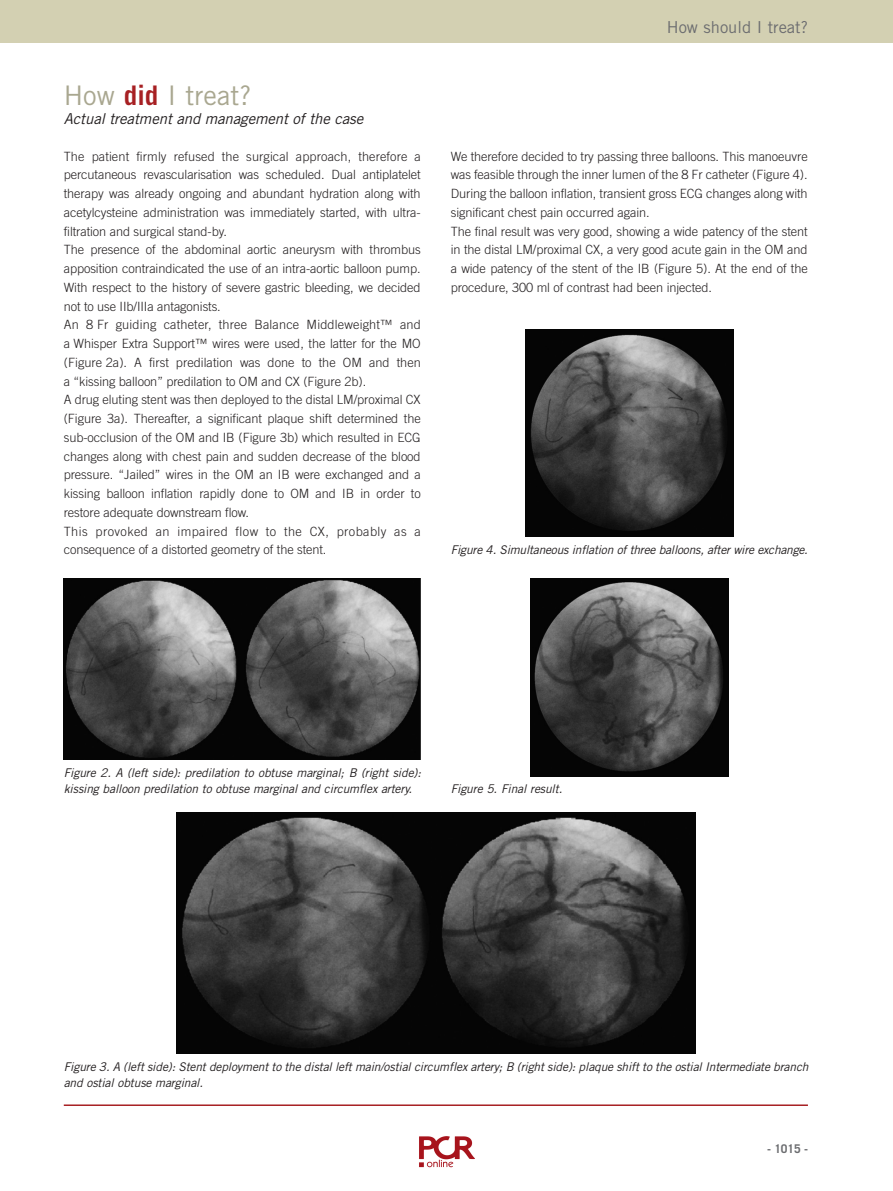
<style>
.page{position:relative;width:893px;height:1191px;background:#fff}
.page>*{position:absolute;margin:0;border:0;box-sizing:border-box;transform-origin:0 0}
.t1{font:27px "Trade Gothic LT Std";color:#a9a790}
.t2{font:16.5px "Trade Gothic LT Std";color:#6c6d70}
.t3{font:italic 15px "Trade Gothic LT Std";letter-spacing:-.005em;color:#231f20}
.t4{font:300 12.75px/18.8px "Trade Gothic LT Std";letter-spacing:-.005em;color:#231f20}
.t5{font:italic 12px/16.5px "Trade Gothic LT Std";letter-spacing:-.01em;color:#231f20}
.t6{font:700 12px "Trade Gothic LT Std";color:#6c6d70}
.s1{font-weight:700;color:#a72023}
</style>
<div class="page">
<img style="left:419px;top:1136px;width:56px;height:32px">
<div style="left:0;top:0;width:893px;height:43px;background:#d3d0b2"></div>
<img style="left:64px;top:578px;width:357px;height:181px">
<img style="left:177px;top:812px;width:518px;height:241px">
<hr style="left:64px;top:1104px;width:744px;height:2px;background:#a72023">
<img style="left:525px;top:329px;width:208px;height:208px">
<img style="left:530px;top:579px;width:198px;height:197px">
<h1 class="t1" style="left:64px;top:79px;width:189px">How <span class="s1">did</span> I treat?</h1>
<p class="t3" style="left:64px;top:113px;width:301px">Actual treatment and management of the case</p>
<p class="t4" style="left:64px;top:147px;width:359px">The patient firmly refused the surgical approach, therefore a percutaneous revascularisation was scheduled. Dual antiplatelet therapy was already ongoing and abundant hydration along with acetylcysteine administration was immediately started, with ultra&shy;filtration and surgical stand-by.<br>The presence of the abdominal aortic aneurysm with thrombus apposition contraindicated the use of an intra-aortic balloon pump.<br>With respect to the history of severe gastric bleeding, we decided not to use IIb/IIIa antagonists.<br>An 8 Fr guiding catheter, three Balance Middleweight™ and a Whisper Extra Support™ wires were used, the latter for the MO (Figure 2a). A first predilation was done to the OM and then a “kissing balloon” predilation to OM and CX (Figure 2b).<br>A drug eluting stent was then deployed to the distal LM/proximal CX (Figure 3a). Thereafter, a significant plaque shift determined the sub-occlusion of the OM and IB (Figure 3b) which resulted in ECG changes along with chest pain and sudden decrease of the blood pressure. “Jailed” wires in the OM an IB were exchanged and a kissing balloon inflation rapidly done to OM and IB in order to restore adequate downstream flow.<br>This provoked an impaired flow to the CX, probably as a consequence of a distorted geometry of the stent.</p>
<p class="t2" style="left:667px;top:18px;width:143px">How should I treat?</p>
<p class="t4" style="left:451px;top:147px;width:359px">We therefore decided to try passing three balloons. This manoeuvre was feasible through the inner lumen of the 8 Fr catheter (Figure 4).<br>During the balloon inflation, transient gross ECG changes along with significant chest pain occurred again.<br>The final result was very good, showing a wide patency of the stent in the distal LM/proximal CX, a very good acute gain in the OM and a wide patency of the stent of the IB (Figure 5). At the end of the procedure, 300 ml of contrast had been injected.</p>
<p class="t5" style="left:451px;top:542px;width:359px">Figure 4. Simultaneous inflation of three balloons, after wire exchange.</p>
<p class="t5" style="left:64px;top:765px;width:359px">Figure 2. A (left side): predilation to obtuse marginal; B (right side): kissing balloon predilation to obtuse marginal and circumflex artery.</p>
<p class="t5" style="left:451px;top:782px;width:113px">Figure 5. Final result.</p>
<p class="t5" style="left:64px;top:1059px;width:746px">Figure 3. A (left side): Stent deployment to the distal left main/ostial circumflex artery; B (right side): plaque shift to the ostial Intermediate branch and ostial obtuse marginal.</p>
<p class="t6" style="left:767px;top:1143px;width:42px">- 1015 -</p>
</div>
